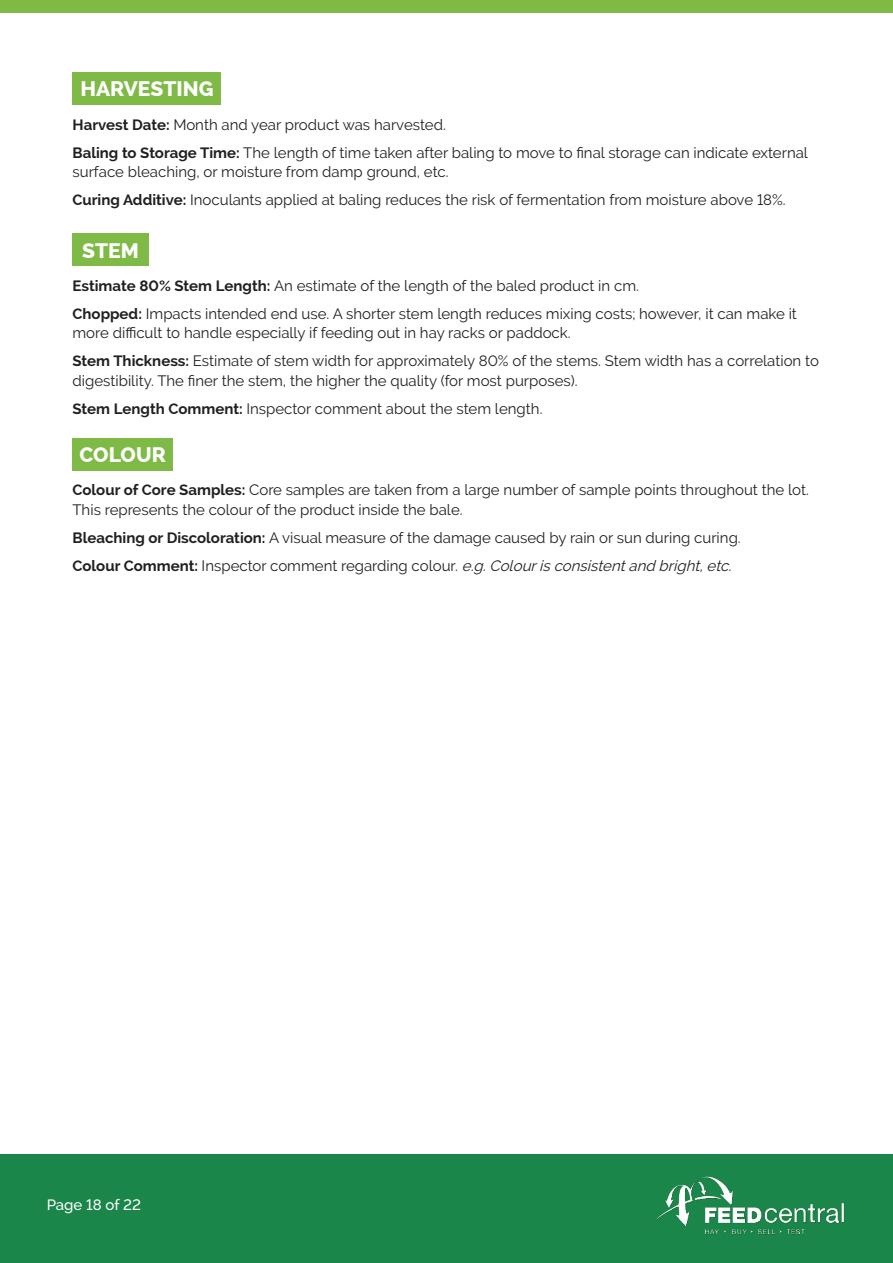
<style>
.page{position:relative;width:893px;height:1263px;background:#fff}
.page>*{position:absolute;margin:0;border:0;box-sizing:border-box;transform-origin:0 0}
.t1{font:800 21px "Raleway";color:#fff}
.t2{font:15px/28px "Raleway";color:#221f1f}
.t3{font:500 15px "Raleway";color:#fff}
.s1{font-weight:700}
.s2{font-style:italic}
</style>
<div class="page">
<div style="left:0;top:1154px;width:893px;height:109px;background:#1a8649"></div>
<div style="left:0;top:0;width:893px;height:13px;background:#7fba47"></div>
<img style="left:654px;top:1176px;width:190px;height:59px">
<div style="left:73px;top:72px;width:148px;height:33px;background:#7fba47"></div>
<div style="left:72px;top:233px;width:77px;height:33px;background:#7fba47"></div>
<div style="left:72px;top:438px;width:101px;height:33px;background:#7fba47"></div>
<h1 class="t1" style="left:80px;top:80px;width:135px">HARVESTING</h1>
<p class="t2" style="left:73px;top:112px;width:737px"><span class="s1">Harvest Date:</span> Month and year product was harvested.<br><span class="s1">Baling to Storage Time:</span> The length of time taken after baling to move to final storage can indicate external</p>
<p class="t2" style="left:73px;top:159px;width:715px">surface bleaching, or moisture from damp ground, etc.<br><span class="s1">Curing Additive:</span> Inoculants applied at baling reduces the risk of fermentation from moisture above 18%.</p>
<h1 class="t1" style="left:82px;top:241px;width:58px">STEM</h1>
<p class="t2" style="left:73px;top:273px;width:726px"><span class="s1">Estimate 80% Stem Length:</span> An estimate of the length of the baled product in cm.<br><span class="s1">Chopped:</span> Impacts intended end use. A shorter stem length reduces mixing costs; however, it can make it</p>
<p class="t2" style="left:73px;top:319px;width:748px">more difficult to handle especially if feeding out in hay racks or paddock.<br><span class="s1">Stem Thickness:</span> Estimate of stem width for approximately 80% of the stems. Stem width has a correlation to</p>
<p class="t2" style="left:73px;top:366px;width:507px">digestibility. The finer the stem, the higher the quality (for most purposes).<br><span class="s1">Stem Length Comment:</span> Inspector comment about the stem length.</p>
<h1 class="t1" style="left:80px;top:446px;width:88px">COLOUR</h1>
<p class="t2" style="left:73px;top:482px;width:738px;line-height:19.5px"><span class="s1">Colour of Core Samples:</span> Core samples are taken from a large number of sample points throughout the lot.<br>This represents the colour of the product inside the bale.</p>
<p class="t2" style="left:73px;top:525px;width:670px"><span class="s1">Bleaching or Discoloration:</span> A visual measure of the damage caused by rain or sun during curing.<br><span class="s1">Colour Comment:</span> Inspector comment regarding colour. <span class="s2">e.g.Colourisconsistentand bright,etc.</span></p>
<p class="t3" style="left:47px;top:1196px;width:96px">Page 18 of 22</p>
</div>
